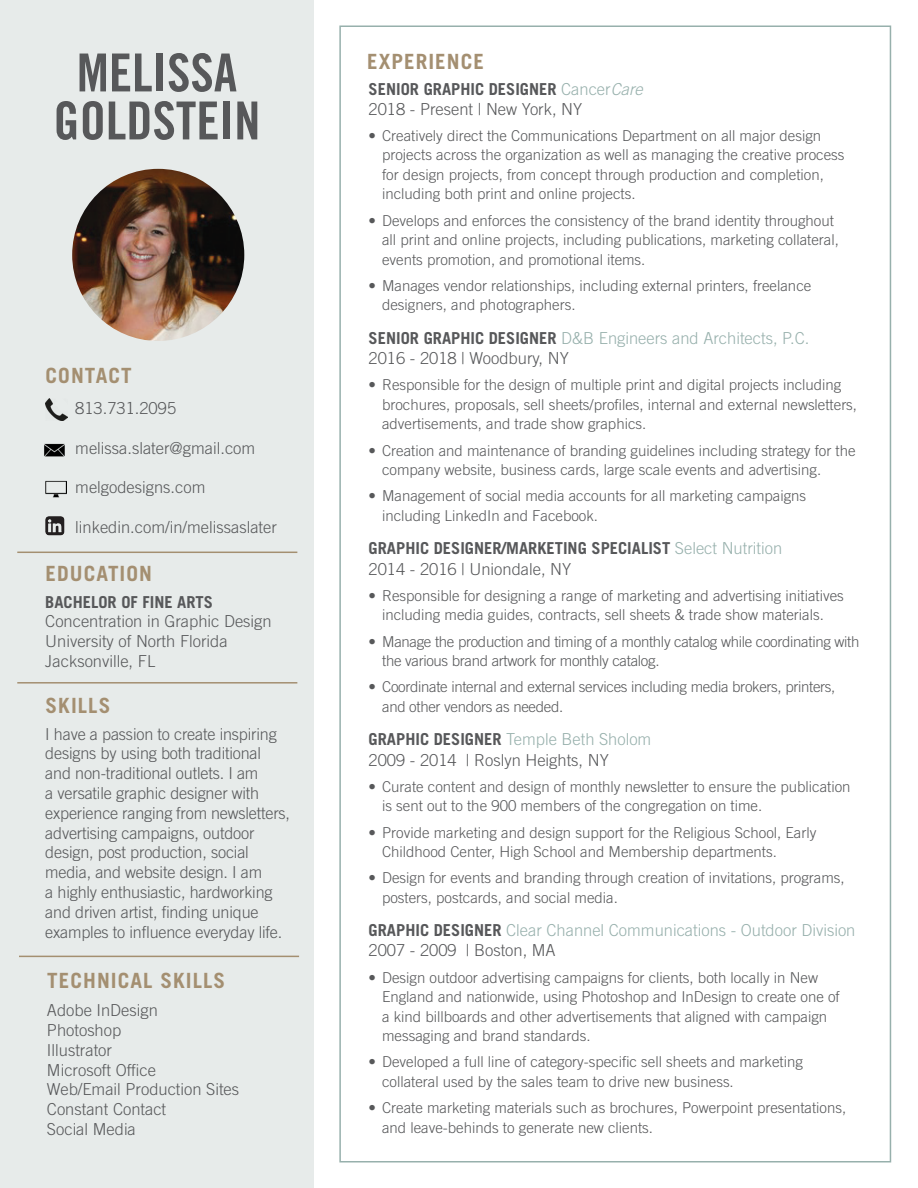
<style>
.page{position:relative;width:918px;height:1188px;background:#fff}
.page>*{position:absolute;margin:0;border:0;box-sizing:border-box;transform-origin:0 0}
.t1{font:52.5px/48px "Trade Gothic LT Std Bd Cn 20";color:#57585a;text-align:center}
.t2{font:700 21px "Trade Gothic LT Std";letter-spacing:.05em;color:#a48f71}
.t3{font:300 16.5px/19.8px "Trade Gothic LT Std";letter-spacing:-.01em;color:#57585a}
.t4{font:300 16.5px/20.1px "Trade Gothic LT Std";color:#97b0ac}
.t5{font:700 16.5px/20.1px "Trade Gothic LT Std";color:#57585a}
.t6{font:300 15px/19.5px "Trade Gothic LT Std";color:#57585a}
.t7{font:300 15px/19.5px "Trade Gothic LT Std";letter-spacing:-.02em;color:#57585a}
.s1{font-weight:700}
.s2{color:#97b0ac}
.s3{font-style:italic;color:#97b0ac}
.s4{font-weight:700;color:#57585a}
.s5{color:#57585a}
.s6{font-weight:300;color:#97b0ac}
.s7{font-weight:300}
</style>
<div class="page">
<div style="left:0;top:0;width:314px;height:1188px;background:#e7ebea"></div>
<img style="left:72px;top:169px;width:172px;height:172px;border-radius:86px">
<img style="left:45px;top:399px;width:22px;height:22px">
<img style="left:44px;top:443px;width:21px;height:14px">
<img style="left:45px;top:480px;width:22px;height:18px">
<img style="left:45px;top:516px;width:20px;height:20px">
<hr style="left:17px;top:552px;width:280px;height:1px;background:#a48f71">
<hr style="left:17px;top:682px;width:280px;height:2px;background:#a48f71">
<hr style="left:19px;top:956px;width:280px;height:1px;background:#a48f71">
<p class="t1" style="left:53px;top:48px;width:209px">MELISSA<br>GOLDSTEIN</p>
<p class="t2" style="left:46px;top:363px;width:88px">CONTACT</p>
<p class="t3" style="left:75px;top:398px;width:102px">813.731.2095</p>
<p class="t3" style="left:75px;top:438px;width:181px">melissa.slater@gmail.com</p>
<p class="t3" style="left:75px;top:477px;width:132px">melgodesigns.com</p>
<p class="t3" style="left:75px;top:517px;width:203px">linkedin.com/in/melissaslater</p>
<p class="t2" style="left:46px;top:561px;width:108px">EDUCATION</p>
<p class="t5" style="left:45px;top:591px;width:169px">BACHELOR OF FINE ARTS</p>
<p class="t3" style="left:45px;top:611px;width:228px">Concentration in Graphic Design</p>
<p class="t3" style="left:45px;top:631px;width:184px">University of North Florida</p>
<p class="t3" style="left:45px;top:651px;width:111px">Jacksonville, FL</p>
<p class="t2" style="left:46px;top:693px;width:66px">SKILLS</p>
<p class="t3" style="left:45px;top:724px;width:246px">I have a passion to create inspiring designs by using both traditional and non-traditional outlets. I am<br>a versatile graphic designer with experience ranging from newsletters, advertising campaigns, outdoor design, post production, social media, and website design. I am<br>a highly enthusiastic, hardworking and driven artist, finding unique examples to influence everyday life.</p>
<p class="t2" style="left:47px;top:968px;width:179px">TECHNICAL SKILLS</p>
<p class="t3" style="left:47px;top:1000px;width:112px">Adobe InDesign</p>
<p class="t3" style="left:47px;top:1020px;width:76px">Photoshop</p>
<p class="t3" style="left:47px;top:1040px;width:67px">Illustrator</p>
<p class="t3" style="left:47px;top:1060px;width:111px">Microsoft Office</p>
<p class="t3" style="left:47px;top:1079px;width:194px">Web/Email Production Sites</p>
<p class="t3" style="left:47px;top:1099px;width:121px">Constant Contact</p>
<p class="t3" style="left:47px;top:1119px;width:90px">Social Media</p>
<p class="t2" style="left:367px;top:49px;width:118px">EXPERIENCE</p>
<p class="t3" style="left:369px;top:78px;width:276px"><span class="s1">SENIOR GRAPHIC DESIGNER</span> <span class="s2">Cancer</span><span class="s3">Care<br></span>2018 - Present | New York, NY</p>
<p class="t6" style="left:382px;top:126px;width:464px;text-indent:-14px">• Creatively direct the Communications Department on all major design projects across the organization as well as managing the creative process for design projects, from concept through production and completion, including both print and online projects.</p>
<p class="t6" style="left:382px;top:210px;width:458px;text-indent:-14px">• Develops and enforces the consistency of the brand identity throughout all print and online projects, including publications, marketing collateral, events promotion, and promotional items.</p>
<p class="t6" style="left:382px;top:276px;width:431px;text-indent:-14px">• Manages vendor relationships, including external printers, freelance designers, and photographers.</p>
<p class="t4" style="left:369px;top:328px;width:442px"><span class="s4">SENIOR GRAPHIC DESIGNER</span> D&amp;B Engineers and Architects, P.C.<br><span class="s5">2016 - 2018 | Woodbury, NY</span></p>
<p class="t6" style="left:382px;top:375px;width:477px;text-indent:-14px">• Responsible for the design of multiple print and digital projects including brochures, proposals, sell sheets/profiles, internal and external newsletters, advertisements, and trade show graphics.</p>
<p class="t6" style="left:382px;top:440px;width:475px;text-indent:-14px">• Creation and maintenance of branding guidelines including strategy for the company website, business cards, large scale events and advertising.</p>
<p class="t6" style="left:382px;top:486px;width:426px;text-indent:-14px">• Management of social media accounts for all marketing campaigns including LinkedIn and Facebook.</p>
<p class="t5" style="left:369px;top:538px;width:415px">GRAPHIC DESIGNER/MARKETING SPECIALIST <span class="s6">Select Nutrition<br></span><span class="s7">2014 - 2016 | Uniondale, NY</span></p>
<p class="t6" style="left:369px;top:586px;width:477px;text-align:center">• Responsible for designing a range of marketing and advertising initiatives including media guides, contracts, sell sheets &amp; trade show materials.</p>
<p class="t7" style="left:382px;top:631px;width:479px;text-indent:-14px">• Manage the production and timing of a monthly catalog while coordinating with the various brand artwork for monthly catalog.</p>
<p class="t7" style="left:382px;top:677px;width:455px;text-indent:-14px">• Coordinate internal and external services including media brokers, printers, and other vendors as needed.</p>
<p class="t3" style="left:369px;top:729px;width:284px"><span class="s1">GRAPHIC DESIGNER</span> <span class="s2">Temple Beth Sholom<br></span>2009 - 2014 | Roslyn Heights, NY</p>
<p class="t6" style="left:382px;top:777px;width:470px;text-indent:-14px">• Curate content and design of monthly newsletter to ensure the publication is sent out to the 900 members of the congregation on time.</p>
<p class="t6" style="left:382px;top:822px;width:436px;text-indent:-14px">• Provide marketing and design support for the Religious School, Early<br>Childhood Center, High School and Membership departments.</p>
<p class="t6" style="left:382px;top:868px;width:464px;text-indent:-14px">• Design for events and branding through creation of invitations, programs, posters, postcards, and social media.</p>
<p class="t4" style="left:369px;top:920px;width:488px"><span class="s4">GRAPHIC DESIGNER</span> Clear Channel Communications - Outdoor Division<br><span class="s5">2007 - 2009 | Boston, MA</span></p>
<p class="t6" style="left:382px;top:967px;width:459px;text-indent:-14px">• Design outdoor advertising campaigns for clients, both locally in New England and nationwide, using Photoshop and InDesign to create one of a kind billboards and other advertisements that aligned with campaign messaging and brand standards.</p>
<p class="t6" style="left:382px;top:1052px;width:422px;text-indent:-14px">• Developed a full line of category-specific sell sheets and marketing collateral used by the sales team to drive new business.</p>
<p class="t6" style="left:382px;top:1098px;width:466px;text-indent:-14px">• Create marketing materials such as brochures, Powerpoint presentations, and leave-behinds to generate new clients.</p>
</div>
